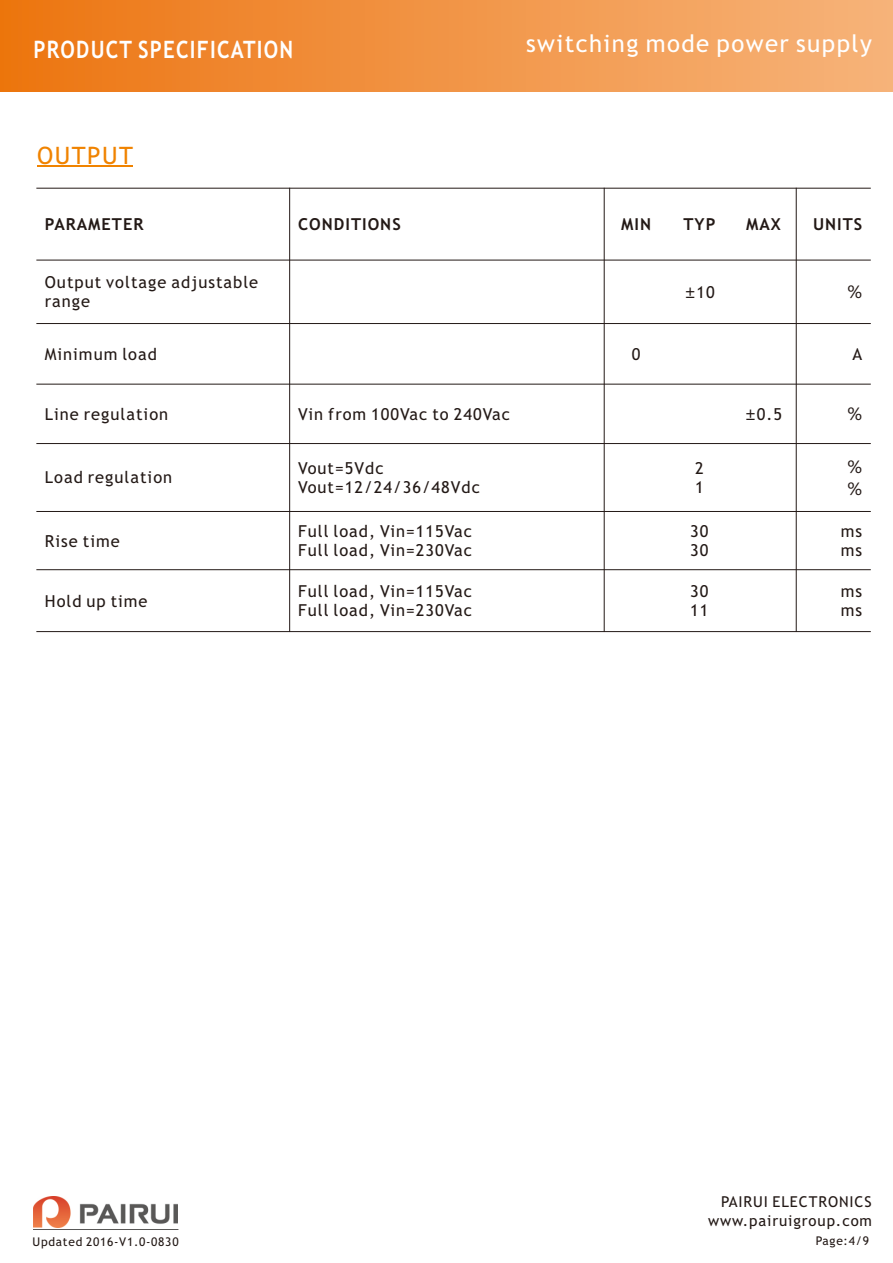
<style>
.page{position:relative;width:893px;height:1263px;background:#fff}
.page>*{position:absolute;margin:0;border:0;box-sizing:border-box;transform-origin:0 0}
.t1{font:24px "Trebuchet MS";letter-spacing:.06em;color:#fff}
.t2{font:700 24px "Trebuchet MS";letter-spacing:.06em;color:#fff;scale:.86 1}
.t3{font:24px "Trebuchet MS";letter-spacing:.06em;color:#f08300}
.t4{font:16.5px/19.2px "Trebuchet MS";letter-spacing:.06em;color:#231916}
.t5{font:700 16.5px "Trebuchet MS";letter-spacing:.06em;color:#231916}
.t6{font:16.5px/21.8px "Microsoft Ya Hei";color:#231916}
.t7{font:15px "Trebuchet MS";letter-spacing:.06em;color:#231916}
.t8{font:12px "Trebuchet MS";letter-spacing:.06em;color:#231916}
.s1{font-family:"Microsoft Ya Hei"}
</style>
<div class="page">
<hr style="left:37px;top:166px;width:96px;height:1px;background:#f08300">
<hr style="left:289px;top:188px;width:1px;height:444px;background:#231916">
<hr style="left:604px;top:188px;width:1px;height:444px;background:#231916">
<hr style="left:796px;top:188px;width:1px;height:444px;background:#231916">
<hr style="left:36px;top:631px;width:835px;height:1px;background:#231916">
<hr style="left:36px;top:569px;width:835px;height:1px;background:#231916">
<hr style="left:36px;top:511px;width:835px;height:1px;background:#231916">
<hr style="left:36px;top:443px;width:835px;height:1px;background:#231916">
<hr style="left:36px;top:384px;width:835px;height:1px;background:#231916">
<hr style="left:36px;top:323px;width:835px;height:1px;background:#231916">
<hr style="left:36px;top:260px;width:835px;height:1px;background:#231916">
<hr style="left:36px;top:188px;width:835px;height:1px;background:#231916">
<div style="left:0;top:0;width:893px;height:91px;background:linear-gradient(to right,#ec7511,#f6b47b)"></div>
<img style="left:33px;top:1196px;width:144px;height:31px">
<hr style="left:33px;top:1229px;width:145px;height:1px;background:#595857">
<h1 class="t2" style="left:33px;top:40px;width:304px">PRODUCT SPECIFICATION</h1>
<h1 class="t3" style="left:37px;top:146px;width:97px">OUTPUT</h1>
<h1 class="t1" style="left:526px;top:34px;width:347px">switching mode power supply</h1>
<p class="t5" style="left:45px;top:218px;width:100px">PARAMETER</p>
<p class="t5" style="left:298px;top:218px;width:104px">CONDITIONS</p>
<p class="t5" style="left:621px;top:218px;width:31px">MIN</p>
<p class="t5" style="left:683px;top:218px;width:33px">TYP</p>
<p class="t5" style="left:746px;top:218px;width:36px">MAX</p>
<p class="t5" style="left:813px;top:218px;width:51px">UNITS</p>
<p class="t4" style="left:45px;top:274px;width:215px">Output voltage adjustable range</p>
<p class="t4" style="left:684px;top:284px;width:32px"><span class="s1">±</span>10</p>
<p class="t6" style="left:848px;top:283px;width:16px">%</p>
<p class="t4" style="left:45px;top:346px;width:114px">Minimum load</p>
<p class="t4" style="left:632px;top:346px;width:10px">0</p>
<p class="t4" style="left:852px;top:346px;width:11px">A</p>
<p class="t4" style="left:45px;top:406px;width:125px">Line regulation</p>
<p class="t4" style="left:298px;top:406px;width:213px">Vin from 100Vac to 240Vac</p>
<p class="t4" style="left:745px;top:406px;width:39px"><span class="s1">±</span>0.5</p>
<p class="t6" style="left:848px;top:405px;width:16px">%</p>
<p class="t4" style="left:45px;top:469px;width:129px">Load regulation</p>
<p class="t4" style="left:298px;top:460px;width:183px">Vout=5Vdc<br>Vout=12/24/36/48Vdc</p>
<p class="t4" style="left:695px;top:460px;width:10px">2<br>1</p>
<p class="t6" style="left:848px;top:458px;width:16px">% %</p>
<p class="t4" style="left:45px;top:532px;width:76px">Rise time</p>
<p class="t4" style="left:298px;top:523px;width:175px">Full load, Vin=115Vac<br>Full load, Vin=230Vac</p>
<p class="t4" style="left:690px;top:523px;width:20px">30<br>30</p>
<p class="t4" style="left:841px;top:523px;width:23px">ms ms</p>
<p class="t4" style="left:45px;top:592px;width:104px">Hold up time</p>
<p class="t4" style="left:298px;top:583px;width:175px">Full load, Vin=115Vac<br>Full load, Vin=230Vac</p>
<p class="t4" style="left:690px;top:583px;width:20px">30<br>11</p>
<p class="t4" style="left:841px;top:583px;width:23px">ms ms</p>
<p class="t8" style="left:33px;top:1237px;width:147px">Updated 2016-V1.0-0830</p>
<p class="t7" style="left:721px;top:1196px;width:152px">PAIRUI ELECTRONICS</p>
<p class="t8" style="left:816px;top:1236px;width:55px">Page:4/9</p>
<p class="t7" style="left:708px;top:1215px;width:165px">www.pairuigroup.com</p>
</div>
